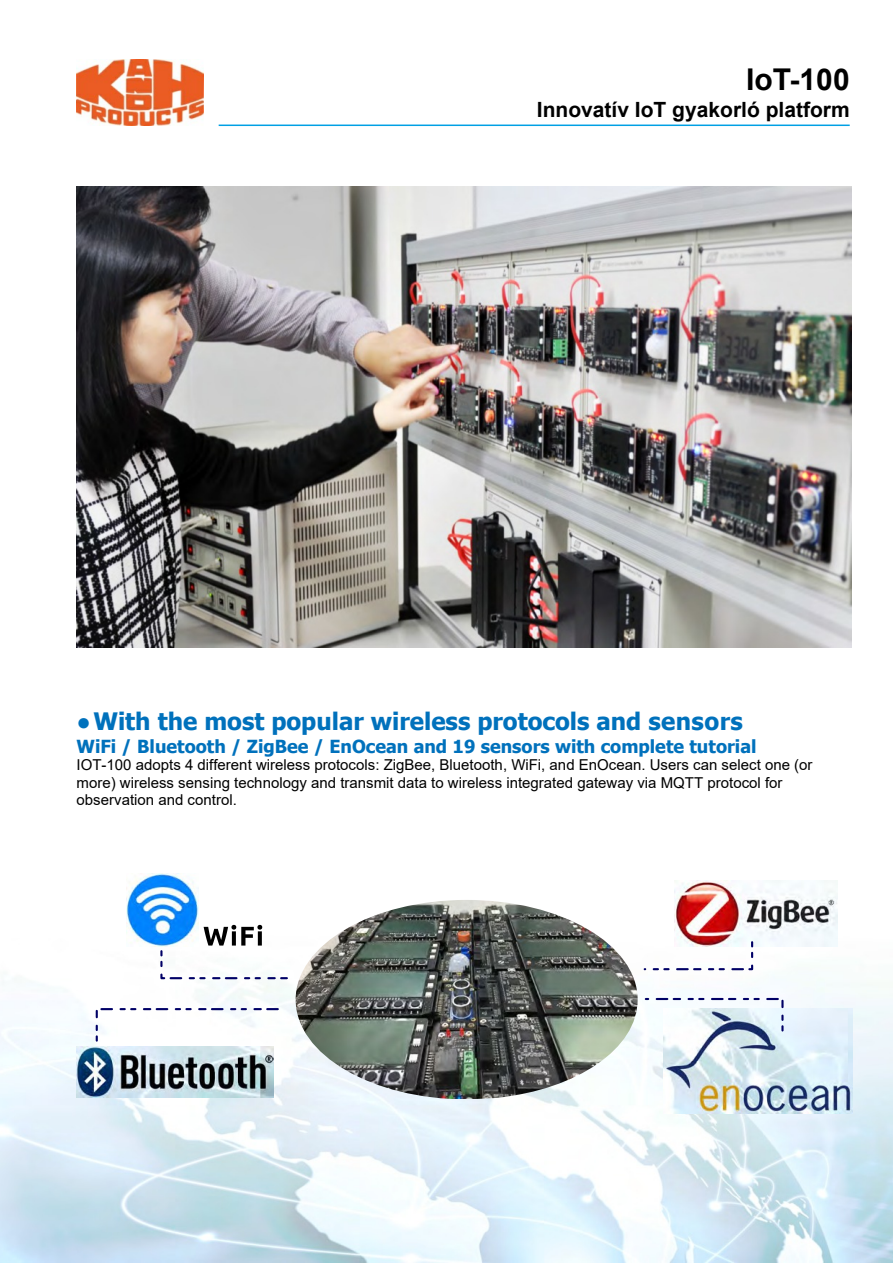
<style>
.page{position:relative;width:893px;height:1263px;background:#fff}
.page>*{position:absolute;margin:0;border:0;box-sizing:border-box;transform-origin:0 0}
.t1{font:700 30px "Arial";color:#000}
.t2{font:700 24px "Tahoma";color:#0071bc}
.t3{font:700 21px "Arial";color:#000}
.t4{font:700 18px "Tahoma";color:#0071bc}
.t5{font:15px/17.2px "Arial";color:#000}
.s1{font-family:"Times New Roman"}
</style>
<div class="page">
<hr style="left:219px;top:125px;width:631px;height:1px;background:#00a0e4">
<img style="left:77px;top:60px;width:127px;height:66px">
<img style="left:77px;top:186px;width:775px;height:461px">
<img style="left:0;top:924px;width:893px;height:338px">
<img style="left:296px;top:900px;width:342px;height:198px">
<img style="left:126px;top:874px;width:73px;height:72px">
<img style="left:77px;top:1046px;width:197px;height:51px">
<img style="left:663px;top:1008px;width:189px;height:105px">
<img style="left:674px;top:881px;width:164px;height:65px">
<svg style="left:159px;top:925px;width:130px;height:55px"></svg>
<svg style="left:95px;top:1007px;width:193px;height:36px"></svg>
<svg style="left:643px;top:940px;width:111px;height:31px"></svg>
<svg style="left:644px;top:997px;width:141px;height:36px"></svg>
<h1 class="t1" style="left:746px;top:68px;width:105px">IoT-100</h1>
<h3 class="t3" style="left:537px;top:101px;width:314px">Innovatív IoT gyakorló platform</h3>
<h2 class="t2" style="left:77px;top:711px;width:668px"><span class="s1">●</span>With the most popular wireless protocols and sensors</h2>
<p class="t4" style="left:77px;top:739px;width:681px">WiFi / Bluetooth / ZigBee / EnOcean and 19 sensors with complete tutorial</p>
<p class="t5" style="left:77px;top:758px;width:738px">IOT-100 adopts 4 different wireless protocols: ZigBee, Bluetooth, WiFi, and EnOcean. Users can select one (or more) wireless sensing technology and transmit data to wireless integrated gateway via MQTT protocol for observation and control.</p>
</div>
